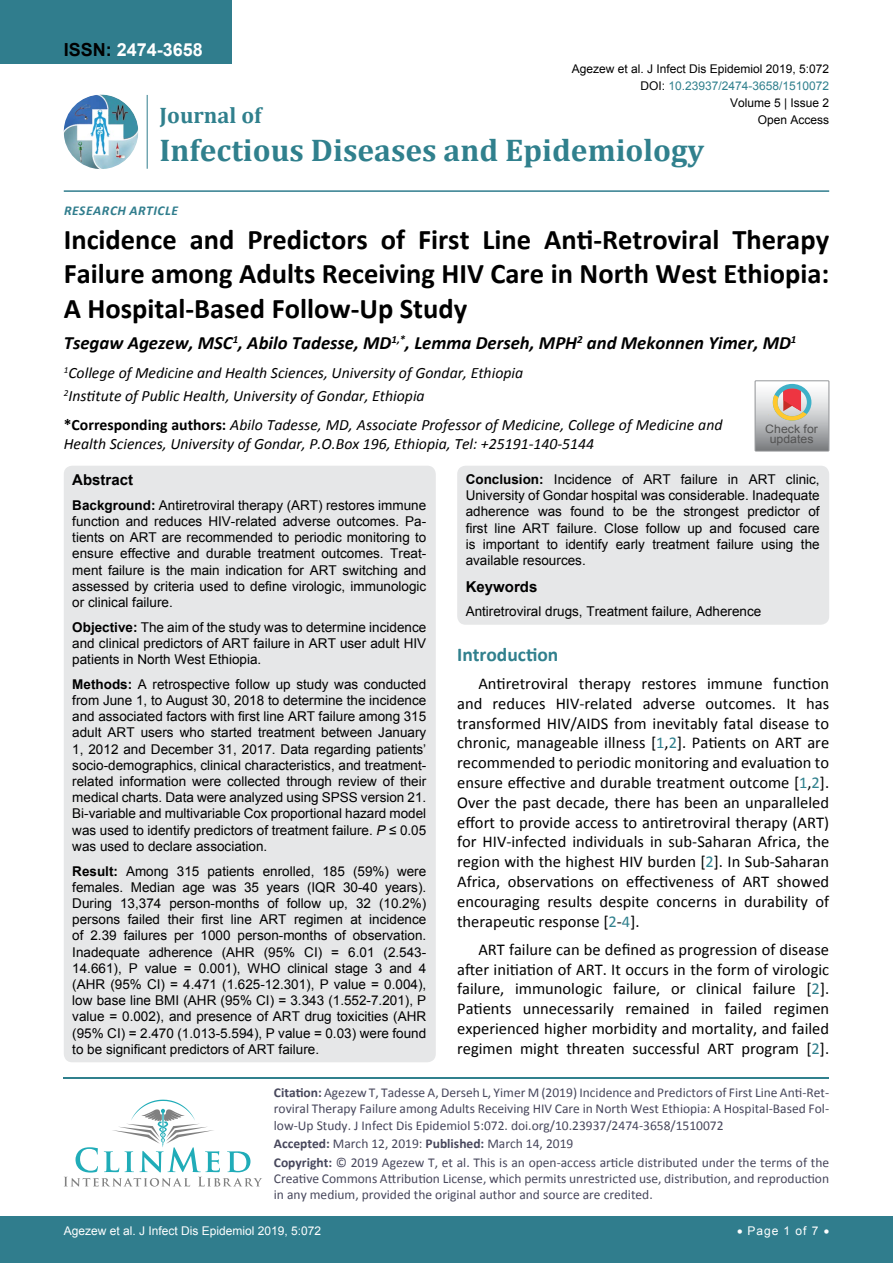
<style>
.page{position:relative;width:893px;height:1263px;background:#fff}
.page>*{position:absolute;margin:0;border:0;box-sizing:border-box;transform-origin:0 0}
.t1{font:700 31.5px "Cambria";color:#30808d}
.t2{font:700 28.5px/34.5px "Calibri";color:#000;text-align:justify}
.t3{font:700 22.5px "Cambria";color:#30808d}
.t4{font:700 19.5px "Calibri";color:#30808d}
.t5{font:italic 700 18.75px "Calibri";color:#000}
.t6{font:700 18px "Arial";color:#fff}
.t7{font:16.5px/19.8px "Calibri";color:#000;text-align:justify}
.t8{font:italic 15.75px/23.1px "Calibri";color:#000}
.t9{font:700 15px "Arial";color:#000}
.t10{font:13.5px/16.2px "Arial";color:#000;text-align:justify}
.t11{font:13.5px/16.2px "Calibri";color:#47475c}
.t12{font:italic 700 13.5px "Calibri";letter-spacing:.04em;color:#307d8d}
.t13{font:12px "Arial";color:#000}
.t14{font:12px "Arial";color:#fff}
.t15{font:12px "Arial";color:#30808d}
.t16{font:11.7px/10.1px "Arial";color:#535353;text-align:center;scale:1.06 1}
.s1{color:#000}
.s2{font-weight:700;font-style:normal}
.s3{font-weight:700}
.s4{font-style:italic}
.s5{color:#30808d}
</style>
<div class="page">
<div style="left:0;top:0;width:231px;height:64px;background:#307d8d"></div>
<img style="left:64px;top:95px;width:74px;height:74px;border-radius:37px">
<hr style="left:147px;top:95px;width:1px;height:74px;background:#307d8d">
<hr style="left:64px;top:190px;width:765px;height:2px;background:#307d8d">
<div style="left:0;top:1217px;width:893px;height:46px;background:#307d8d"></div>
<hr style="left:64px;top:1077px;width:765px;height:1px;background:#30808d">
<svg style="left:64px;top:1100px;width:198px;height:86px"></svg>
<div style="left:64px;top:466px;width:372px;height:596px;background:#e6e7e8;border-radius:9px"></div>
<div style="left:457px;top:466px;width:372px;height:159px;background:#e6e7e8;border-radius:9px"></div>
<svg style="left:755px;top:381px;width:74px;height:70px;background:#bdb6b3"></svg>
<h3 class="t6" style="left:64px;top:38px;width:141px"><span class="s1">ISSN:</span> 2474-3658</h3>
<p class="t13" style="left:572px;top:60px;width:259px">Agezew et al. J Infect Dis Epidemiol 2019, 5:072</p>
<p class="t13" style="left:730px;top:95px;width:101px">Volume 5 | Issue 2</p>
<p class="t15" style="left:640px;top:78px;width:190px"><span class="s1">DOI:</span> 10.23937/2474-3658/1510072</p>
<h3 class="t3" style="left:160px;top:100px;width:103px">Journal of</h3>
<h1 class="t1" style="left:160px;top:128px;width:546px">Infectious Diseases and Epidemiology</h1>
<p class="t13" style="left:758px;top:112px;width:73px">Open Access</p>
<p class="t12" style="left:64px;top:202px;width:39px">Research</p>
<p class="t12" style="left:129px;top:202px;width:50px">Article</p>
<h2 class="t2" style="left:64px;top:222px;width:767px">Incidence and Predictors of First Line Anti-Retroviral Therapy Failure among Adults Receiving HIV Care in North West Ethiopia:<br>A Hospital-Based Follow-Up Study</h2>
<h3 class="t5" style="left:64px;top:331px;width:734px">Tsegaw Agezew, MSC<sup>1</sup>, Abilo Tadesse, MD<sup>1,*</sup>, Lemma Derseh, MPH<sup>2</sup> and Mekonnen Yimer, MD<sup>1</sup></h3>
<p class="t8" style="left:64px;top:360px;width:461px"><sup>1</sup>College of Medicine and Health Sciences, University of Gondar, Ethiopia<br><sup>2</sup>Institute of Public Health, University of Gondar, Ethiopia</p>
<p class="t8" style="left:64px;top:414px;width:660px;line-height:18.9px"><span class="s2">*Corresponding authors:</span> Abilo Tadesse, MD, Associate Professor of Medicine, College of Medicine and<br>Health Sciences, University of Gondar, P.O.Box 196, Ethiopia, Tel: +25191-140-5144</p>
<p class="t9" style="left:72px;top:470px;width:62px">Abstract</p>
<p class="t10" style="left:72px;top:497px;width:356px"><span class="s3">Background:</span> Antiretroviral therapy (ART) restores immune function and reduces HIV-related adverse outcomes. Pa&shy;tients on ART are recommended to periodic monitoring to ensure effective and durable treatment outcomes. Treat&shy;ment failure is the main indication for ART switching and assessed by criteria used to define virologic, immunologic or clinical failure.</p>
<p class="t10" style="left:72px;top:619px;width:355px"><span class="s3">Objective:</span> The aim of the study was to determine incidence and clinical predictors of ART failure in ART user adult HIV patients in North West Ethiopia.</p>
<p class="t10" style="left:72px;top:676px;width:355px"><span class="s3">Methods:</span> A retrospective follow up study was conducted from June 1, to August 30, 2018 to determine the incidence and associated factors with first line ART failure among 315 adult ART users who started treatment between January 1, 2012 and December 31, 2017. Data regarding patients’ socio-demographics, clinical characteristics, and treatment&shy;related information were collected through review of their medical charts. Data were analyzed using SPSS version 21.<br>Bi-variable and multivariable Cox proportional hazard model was used to identify predictors of treatment failure. <span class="s4">P</span> ≤ 0.05 was used to declare association.</p>
<p class="t10" style="left:72px;top:863px;width:355px"><span class="s3">Result:</span> Among 315 patients enrolled, 185 (59%) were females. Median age was 35 years (IQR 30-40 years).<br>During 13,374 person-months of follow up, 32 (10.2%) persons failed their first line ART regimen at incidence of 2.39 failures per 1000 person-months of observation.<br>Inadequate adherence (AHR (95% CI) = 6.01 (2.543- 14.661), P value = 0.001), WHO clinical stage 3 and 4 (AHR (95% CI) = 4.471 (1.625-12.301), P value = 0.004), low base line BMI (AHR (95% CI) = 3.343 (1.552-7.201), P value = 0.002), and presence of ART drug toxicities (AHR (95% CI) = 2.470 (1.013-5.594), P value = 0.03) were found to be significant predictors of ART failure.</p>
<p class="t16" style="left:765px;top:424px;width:51px">Check for updates</p>
<p class="t10" style="left:466px;top:471px;width:355px"><span class="s3">Conclusion:</span> Incidence of ART failure in ART clinic, University of Gondar hospital was considerable. Inadequate adherence was found to be the strongest predictor of first line ART failure. Close follow up and focused care is important to identify early treatment failure using the available resources.</p>
<p class="t9" style="left:466px;top:576px;width:73px">Keywords</p>
<p class="t10" style="left:466px;top:603px;width:297px">Antiretroviral drugs, Treatment failure, Adherence</p>
<h3 class="t4" style="left:457px;top:642px;width:103px">Introduction</h3>
<p class="t7" style="left:457px;top:674px;width:374px;text-indent:21px">Antiretroviral therapy restores immune function and reduces HIV-related adverse outcomes. It has transformed HIV/AIDS from inevitably fatal disease to chronic, manageable illness [<span class="s5">1</span>,<span class="s5">2</span>]. Patients on ART are recommended to periodic monitoring and evaluation to ensure effective and durable treatment outcome [<span class="s5">1</span>,<span class="s5">2</span>].<br>Over the past decade, there has been an unparalleled effort to provide access to antiretroviral therapy (ART) for HIV-infected individuals in sub-Saharan Africa, the region with the highest HIV burden [<span class="s5">2</span>]. In Sub-Saharan Africa, observations on effectiveness of ART showed encouraging results despite concerns in durability of therapeutic response [<span class="s5">2</span>-<span class="s5">4</span>].</p>
<p class="t7" style="left:457px;top:939px;width:374px;text-indent:21px">ART failure can be defined as progression of disease after initiation of ART. It occurs in the form of virologic failure, immunologic failure, or clinical failure [<span class="s5">2</span>].<br>Patients unnecessarily remained in failed regimen experienced higher morbidity and mortality, and failed regimen might threaten successful ART program [<span class="s5">2</span>].</p>
<p class="t11" style="left:274px;top:1084px;width:557px;text-align:justify"><span class="s3">Citation:</span> Agezew T, Tadesse A, Derseh L, Yimer M (2019) Incidence and Predictors of First Line Anti-Ret&shy;roviral Therapy Failure among Adults Receiving HIV Care in North West Ethiopia: A Hospital-Based Fol&shy;low-Up Study. J Infect Dis Epidemiol 5:072. doi.org/10.23937/2474-3658/1510072</p>
<p class="t11" style="left:274px;top:1134px;width:557px;line-height:18.6px"><span class="s3">Accepted:</span> March 12, 2019: <span class="s3">Published:</span> March 14, 2019<br><span class="s3">Copyright:</span> © 2019 Agezew T, et al. This is an open-access article distributed under the terms of the</p>
<p class="t11" style="left:274px;top:1170px;width:557px">Creative Commons Attribution License, which permits unrestricted use, distribution, and reproduction in any medium, provided the original author and source are credited.</p>
<p class="t14" style="left:737px;top:1223px;width:94px">• Page 1 of 7 •</p>
<p class="t14" style="left:64px;top:1223px;width:259px">Agezew et al. J Infect Dis Epidemiol 2019, 5:072</p>
</div>
